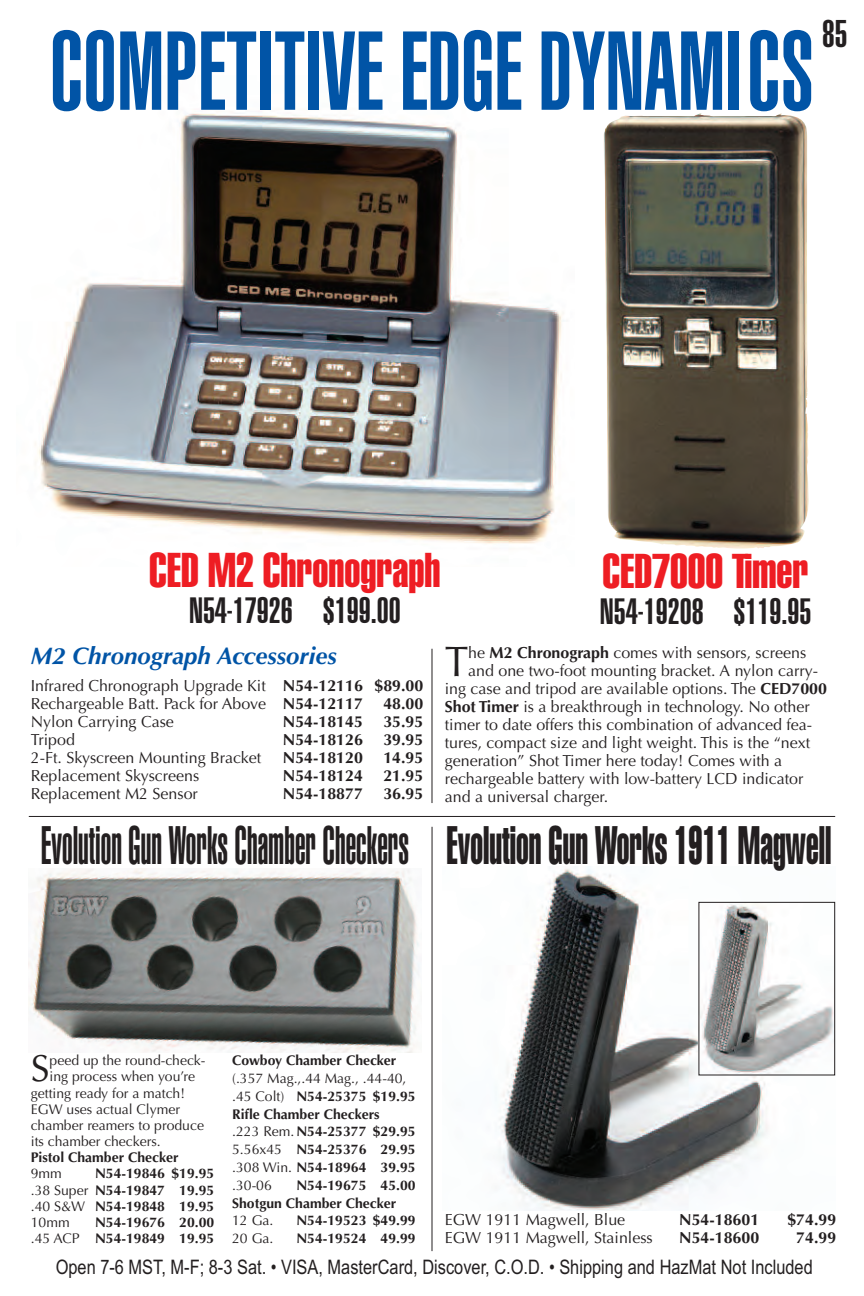
<style>
.page{position:relative;width:864px;height:1296px;background:#fff}
.page>*{position:absolute;margin:0;border:0;box-sizing:border-box;transform-origin:0 0}
.t1{font:110px "Helvetica LT Std Ultra Comp";color:#0154a6;scale:.91 1}
.t2{font:53.2px "Helvetica LT Std Ultra Comp";color:#231f20;scale:.71 1}
.t3{font:53.2px "Helvetica LT Std Extra Comp";color:#231f20;scale:.71 1}
.t4{font:48px "Helvetica LT Std Extra Comp";color:#ee1d23}
.t5{font:42.6px "Optima LT Std";color:#231f20}
.t6{font:38px "Helvetica LT Std Ultra Comp";color:#231f20}
.t7{font:37.6px "Optima LT Std";color:#231f20}
.t8{font:36px "Helvetica LT Std Ultra Comp";color:#231f20}
.t9{font:italic 700 24px "Optima LT Std";color:#0154a6}
.t10{font:20px "Arial Narrow";color:#231f20}
.t11{font:16px/18px "Optima LT Std";color:#231f20}
.t12{font:700 16px "Optima LT Std";color:#231f20}
.t13{font:700 14px/17.8px "Optima LT Std";color:#231f20}
.t14{font:14px "Optima LT Std";color:#231f20}
.s1{font-weight:700}
.s2{font-weight:400}
</style>
<div class="page">
<img style="left:499px;top:866px;width:336px;height:345px">
<img style="left:35px;top:111px;width:529px;height:433px">
<img style="left:604px;top:113px;width:205px;height:436px">
<hr style="left:29px;top:816px;width:806px;height:1px;background:#231f20">
<hr style="left:432px;top:649px;width:1px;height:154px;background:#231f20">
<img style="left:29px;top:868px;width:391px;height:185px">
<hr style="left:432px;top:827px;width:1px;height:424px;background:#231f20">
<img style="left:700px;top:904px;width:133px;height:170px">
<div style="left:698px;top:902px;width:137px;height:174px;border:1px solid #231f20"></div>
<h1 class="t1" style="left:50px;top:31px;width:841px">COMPETITIVE EDGE DYNAMICS</h1>
<h3 class="t6" style="left:822px;top:20px;width:27px">85</h3>
<h3 class="t4" style="left:149px;top:552px;width:293px">CED M2 Chronograph</h3>
<h3 class="t8" style="left:189px;top:597px;width:213px">N54-17926 $199.00</h3>
<h3 class="t4" style="left:603px;top:554px;width:208px">CED7000 Timer</h3>
<h3 class="t8" style="left:600px;top:598px;width:213px">N54-19208 $119.95</h3>
<h3 class="t9" style="left:31px;top:646px;width:307px">M2 Chronograph Accessories</h3>
<p class="t11" style="left:31px;top:678px;width:394px">Infrared Chronograph Upgrade Kit <span class="s1">N54-12116 $89.00<br></span>Rechargeable Batt. Pack for Above <span class="s1">N54-12117</span></p>
<p class="t12" style="left:383px;top:697px;width:42px">48.00</p>
<p class="t11" style="left:31px;top:714px;width:145px">Nylon Carrying Case</p>
<p class="t12" style="left:283px;top:715px;width:82px">N54-18145</p>
<p class="t12" style="left:383px;top:715px;width:42px">35.95</p>
<p class="t11" style="left:31px;top:732px;width:46px">Tripod</p>
<p class="t12" style="left:283px;top:733px;width:82px">N54-18126</p>
<p class="t12" style="left:383px;top:733px;width:42px">39.95</p>
<p class="t11" style="left:31px;top:750px;width:232px">2-Ft. Skyscreen Mounting Bracket</p>
<p class="t12" style="left:283px;top:751px;width:82px">N54-18120</p>
<p class="t12" style="left:383px;top:751px;width:42px">14.95</p>
<p class="t11" style="left:31px;top:768px;width:170px">Replacement Skyscreens</p>
<p class="t12" style="left:283px;top:769px;width:82px">N54-18124</p>
<p class="t12" style="left:383px;top:769px;width:42px">21.95</p>
<p class="t11" style="left:31px;top:786px;width:169px">Replacement M2 Sensor</p>
<p class="t12" style="left:283px;top:787px;width:82px">N54-18877</p>
<p class="t12" style="left:383px;top:787px;width:42px">36.95</p>
<h2 class="t2" style="left:41px;top:826px;width:520px">Evolution Gun Works Chamber Checkers</h2>
<h3 class="t5" style="left:445px;top:644px;width:25px">T</h3>
<p class="t11" style="left:468px;top:645px;width:340px">he <span class="s1">M2 Chronograph</span> comes with sensors, screens</p>
<p class="t11" style="left:468px;top:663px;width:351px">and one two-foot mounting bracket. A nylon carry-</p>
<p class="t11" style="left:445px;top:681px;width:384px">ing case and tripod are available options. The <span class="s1">CED7000</span></p>
<p class="t11" style="left:445px;top:699px;width:366px"><span class="s1">Shot Timer</span> is a breakthrough in technology. No other</p>
<p class="t11" style="left:445px;top:717px;width:369px">timer to date offers this combination of advanced fea-</p>
<p class="t11" style="left:445px;top:735px;width:367px">tures, compact size and light weight. This is the “next</p>
<p class="t11" style="left:445px;top:753px;width:339px">generation” Shot Timer here today! Comes with a</p>
<p class="t11" style="left:445px;top:771px;width:360px">rechargeable battery with low-battery LCD indicator</p>
<p class="t11" style="left:445px;top:789px;width:165px">and a universal charger.</p>
<h2 class="t3" style="left:447px;top:826px;width:543px">Evolution Gun Works 1911 Magwell</h2>
<h3 class="t7" style="left:31px;top:1053px;width:20px">S</h3>
<p class="t14" style="left:50px;top:1055px;width:157px">peed up the round-check-</p>
<p class="t14" style="left:50px;top:1071px;width:147px">ing process when you’re</p>
<p class="t14" style="left:31px;top:1087px;width:156px">getting ready for a match!</p>
<p class="t14" style="left:31px;top:1103px;width:151px">EGW uses actual Clymer</p>
<p class="t14" style="left:31px;top:1119px;width:175px">chamber reamers to produce</p>
<p class="t14" style="left:31px;top:1136px;width:131px">its chamber checkers.</p>
<p class="t13" style="left:31px;top:1150px;width:149px">Pistol Chamber Checker</p>
<p class="t14" style="left:31px;top:1168px;width:33px">9mm</p>
<p class="t13" style="left:31px;top:1167px;width:185px;line-height:16.2px;text-align:justify;text-indent:64px">N54-19846 $19.95 <span class="s2">.38 Super</span> N54-19847 19.95 <span class="s2">.40 S&amp;W</span> N54-19848 19.95<br><span class="s2">10mm</span></p>
<p class="t13" style="left:31px;top:1215px;width:185px;line-height:16.2px;text-align:right">N54-19676 20.00<br><span class="s2">.45 ACP</span> N54-19849 19.95</p>
<p class="t13" style="left:232px;top:1053px;width:166px">Cowboy Chamber Checker</p>
<p class="t13" style="left:232px;top:1071px;width:185px"><span class="s2">(.357 Mag.,.44 Mag., .44-40, .45 Colt)</span> N54-25375 $19.95<br>Rifle Chamber Checkers<br><span class="s2">.223 Rem.</span>N54-25377 $29.95<br><span class="s2">5.56x45</span> N54-25376 29.95 <span class="s2">.308 Win.</span> N54-18964 39.95 <span class="s2">.30-06</span></p>
<p class="t13" style="left:232px;top:1177px;width:185px;text-indent:64px">N54-19675 45.00<br>Shotgun Chamber Checker</p>
<p class="t14" style="left:232px;top:1215px;width:43px">12 Ga.</p>
<p class="t13" style="left:296px;top:1213px;width:121px">N54-19523 $49.99</p>
<p class="t14" style="left:232px;top:1233px;width:43px">20 Ga.</p>
<p class="t13" style="left:296px;top:1231px;width:121px">N54-19524 49.99</p>
<p class="t11" style="left:445px;top:1212px;width:182px">EGW 1911 Magwell, Blue</p>
<p class="t12" style="left:679px;top:1213px;width:82px">N54-18601</p>
<p class="t12" style="left:787px;top:1213px;width:50px">$74.99</p>
<p class="t11" style="left:445px;top:1230px;width:210px">EGW 1911 Magwell, Stainless</p>
<p class="t12" style="left:679px;top:1231px;width:82px">N54-18600</p>
<p class="t12" style="left:796px;top:1231px;width:42px">74.99</p>
<p class="t10" style="left:56px;top:1255px;width:759px">Open 7-6 MST, M-F; 8-3 Sat. • VISA, MasterCard, Discover, C.O.D. • Shipping and HazMat Not Included</p>
</div>
